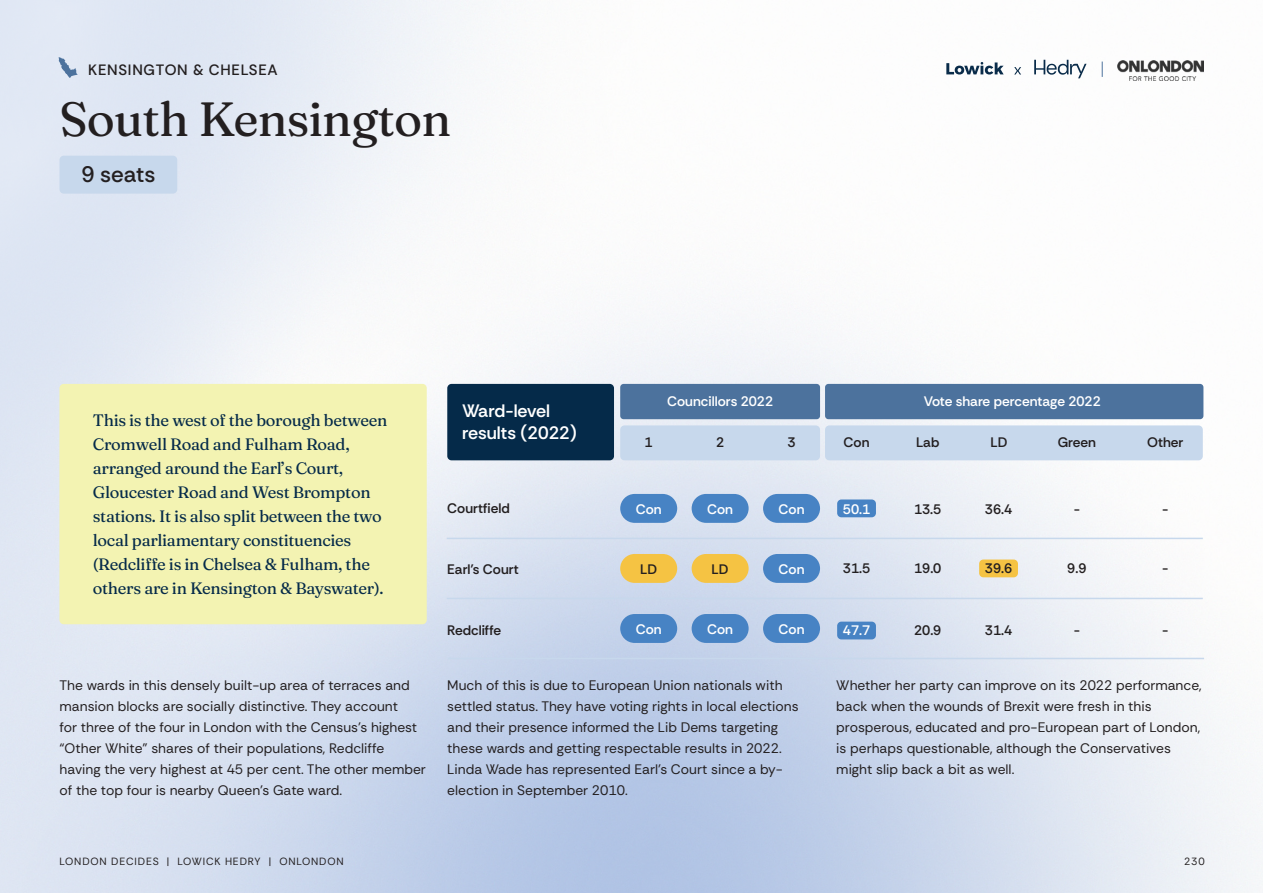
<style>
.page{position:relative;width:1263px;height:893px;background:#fff}
.page>*{position:absolute;margin:0;border:0;box-sizing:border-box;transform-origin:0 0}
.t1{font:900 48px "Fraunces 9 pt";letter-spacing:-.02em;color:#231f20}
.t2{font:500 22.5px "Rethink Sans";color:#231f20}
.t3{font:600 18px/21.6px "Rethink Sans";color:#fff}
.t4{font:900 16.5px/24px "Fraunces 9 pt";letter-spacing:-.02em;color:#052a49}
.t5{font:500 15px "Rethink Sans";letter-spacing:.05em;color:#231f20}
.t6{font:13.8px/21px "Rethink Sans";color:#231f20}
.t7{font:600 13.8px "Rethink Sans";color:#231f20}
.t8{font:600 13.8px "Rethink Sans";color:#fff}
.t9{font:10.5px "Rethink Sans";letter-spacing:.08em;color:#231f20}
</style>
<div class="page">
<img style="left:0;top:0;width:1263px;height:893px">
<svg style="left:946px;top:62px;width:58px;height:13px"></svg>
<svg style="left:1034px;top:60px;width:52px;height:18px"></svg>
<svg style="left:1014px;top:67px;width:7px;height:8px"></svg>
<img style="left:1118px;top:61px;width:85px;height:20px">
<svg style="left:1102px;top:62px;width:1px;height:15px"></svg>
<hr style="left:448px;top:658px;width:756px;height:1px;background:#c7d8ec">
<svg style="left:59px;top:57px;width:19px;height:21px"></svg>
<div style="left:447px;top:384px;width:167px;height:76px;background:#052a49;border-radius:4px"></div>
<div style="left:825px;top:384px;width:378px;height:35px;background:#4c729d;border-radius:3px"></div>
<div style="left:620px;top:384px;width:200px;height:35px;background:#4c729d;border-radius:3px"></div>
<div style="left:837px;top:499px;width:39px;height:18px;background:#4783c4;border-radius:4px"></div>
<div style="left:692px;top:494px;width:57px;height:29px;background:#4783c4;border-radius:14px"></div>
<div style="left:763px;top:494px;width:57px;height:29px;background:#4783c4;border-radius:14px"></div>
<div style="left:620px;top:494px;width:57px;height:29px;background:#4783c4;border-radius:14px"></div>
<div style="left:692px;top:614px;width:57px;height:29px;background:#4783c4;border-radius:14px"></div>
<div style="left:763px;top:614px;width:57px;height:29px;background:#4783c4;border-radius:14px"></div>
<div style="left:620px;top:614px;width:57px;height:29px;background:#4783c4;border-radius:14px"></div>
<div style="left:837px;top:622px;width:39px;height:17px;background:#4783c4;border-radius:4px"></div>
<div style="left:763px;top:554px;width:57px;height:29px;background:#4783c4;border-radius:14px"></div>
<div style="left:979px;top:559px;width:39px;height:18px;background:#f5c343;border-radius:4px"></div>
<div style="left:692px;top:554px;width:57px;height:29px;background:#f5c343;border-radius:14px"></div>
<div style="left:620px;top:554px;width:57px;height:29px;background:#f5c343;border-radius:14px"></div>
<div style="left:825px;top:425px;width:378px;height:35px;background:#c7d8ec;border-radius:4px"></div>
<div style="left:620px;top:425px;width:200px;height:35px;background:#c7d8ec;border-radius:4px"></div>
<hr style="left:447px;top:538px;width:756px;height:1px;background:#c7d8ec">
<hr style="left:447px;top:598px;width:756px;height:1px;background:#c7d8ec">
<div style="left:60px;top:156px;width:117px;height:38px;background:#c7d8ec;border-radius:4px"></div>
<div style="left:59px;top:384px;width:368px;height:240px;background:#f3f3b2;border-radius:4px"></div>
<p class="t5" style="left:88px;top:60px;width:191px">KENSINGTON &amp; CHELSEA</p>
<h1 class="t1" style="left:60px;top:82px;width:393px">South Kensington</h1>
<h2 class="t2" style="left:81px;top:161px;width:75px">9 seats</h2>
<p class="t4" style="left:93px;top:408px;width:296px">This is the west of the borough between Cromwell Road and Fulham Road, arranged around the Earl’s Court, Gloucester Road and West Brompton stations. It is also split between the two local parliamentary constituencies (Redcliffe is in Chelsea &amp; Fulham, the others are in Kensington &amp; Bayswater).</p>
<p class="t6" style="left:60px;top:674px;width:368px">The wards in this densely built-up area of terraces and mansion blocks are socially distinctive. They account<br>for three of the four in London with the Census’s highest “Other White” shares of their populations, Redcliffe having the very highest at 45 per cent. The other member of the top four is nearby Queen’s Gate ward.</p>
<h3 class="t3" style="left:462px;top:400px;width:116px">Ward-level results (2022)</h3>
<p class="t8" style="left:667px;top:393px;width:107px">Councillors 2022</p>
<p class="t8" style="left:924px;top:393px;width:178px">Vote share percentage 2022</p>
<p class="t7" style="left:645px;top:434px;width:10px">1</p>
<p class="t7" style="left:716px;top:434px;width:10px">2</p>
<p class="t7" style="left:787px;top:434px;width:10px">3</p>
<p class="t7" style="left:843px;top:434px;width:27px">Con</p>
<p class="t7" style="left:916px;top:434px;width:25px">Lab</p>
<p class="t7" style="left:990px;top:434px;width:19px">LD</p>
<p class="t7" style="left:1058px;top:434px;width:40px">Green</p>
<p class="t7" style="left:1147px;top:434px;width:38px">Other</p>
<p class="t7" style="left:447px;top:499px;width:64px">Courtfield</p>
<p class="t8" style="left:636px;top:500px;width:27px">Con</p>
<p class="t8" style="left:707px;top:500px;width:27px">Con</p>
<p class="t8" style="left:778px;top:500px;width:27px">Con</p>
<p class="t8" style="left:843px;top:500px;width:29px">50.1</p>
<p class="t7" style="left:914px;top:500px;width:29px">13.5</p>
<p class="t7" style="left:985px;top:500px;width:29px">36.4</p>
<p class="t7" style="left:1074px;top:500px;width:8px">-</p>
<p class="t7" style="left:1162px;top:500px;width:8px">-</p>
<p class="t7" style="left:447px;top:561px;width:73px">Earl’s Court</p>
<p class="t7" style="left:640px;top:560px;width:19px">LD</p>
<p class="t7" style="left:712px;top:560px;width:19px">LD</p>
<p class="t8" style="left:778px;top:560px;width:27px">Con</p>
<p class="t7" style="left:843px;top:560px;width:29px">31.5</p>
<p class="t7" style="left:914px;top:560px;width:29px">19.0</p>
<p class="t7" style="left:985px;top:560px;width:29px">39.6</p>
<p class="t7" style="left:1067px;top:560px;width:21px">9.9</p>
<p class="t7" style="left:1162px;top:560px;width:8px">-</p>
<p class="t7" style="left:447px;top:622px;width:55px">Redcliffe</p>
<p class="t8" style="left:636px;top:620px;width:27px">Con</p>
<p class="t8" style="left:707px;top:620px;width:27px">Con</p>
<p class="t8" style="left:778px;top:620px;width:27px">Con</p>
<p class="t8" style="left:843px;top:622px;width:29px">47.7</p>
<p class="t7" style="left:914px;top:622px;width:29px">20.9</p>
<p class="t7" style="left:985px;top:622px;width:29px">31.4</p>
<p class="t7" style="left:1074px;top:622px;width:8px">-</p>
<p class="t7" style="left:1162px;top:622px;width:8px">-</p>
<p class="t6" style="left:447px;top:674px;width:353px">Much of this is due to European Union nationals with settled status. They have voting rights in local elections and their presence informed the Lib Dems targeting these wards and getting respectable results in 2022.<br>Linda Wade has represented Earl’s Court since a by&shy;election in September 2010.</p>
<p class="t6" style="left:836px;top:674px;width:367px">Whether her party can improve on its 2022 performance, back when the wounds of Brexit were fresh in this prosperous, educated and pro-European part of London, is perhaps questionable, although the Conservatives might slip back a bit as well.</p>
<p class="t9" style="left:60px;top:855px;width:286px">LONDON DECIDES | LOWICK HEDRY | ONLONDON</p>
<p class="t9" style="left:1184px;top:855px;width:22px">230</p>
</div>
